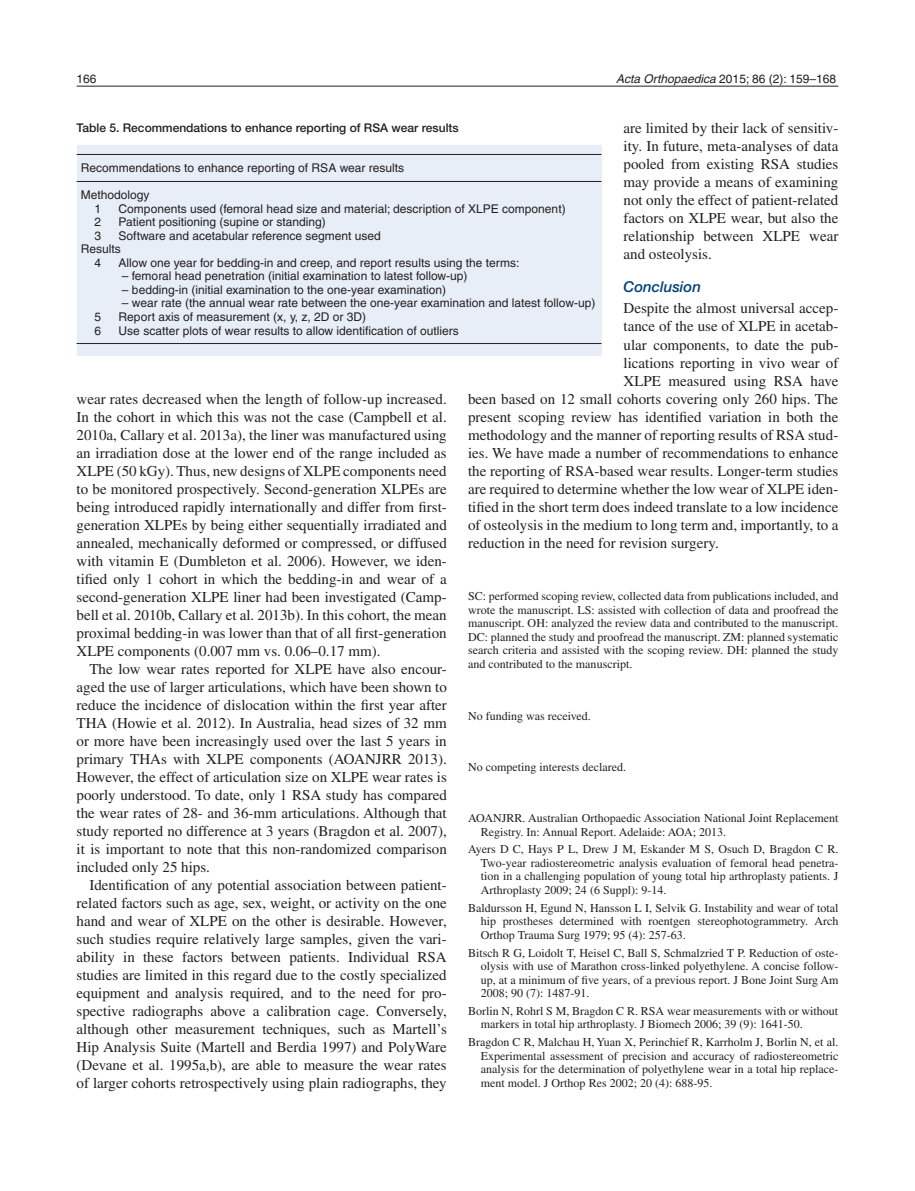
<style>
.page{position:relative;width:915px;height:1191px;background:#fff}
.page>*{position:absolute;margin:0;border:0;box-sizing:border-box;transform-origin:0 0}
.t1{font:15px/18px "Times";color:#231f20;text-align:justify}
.t2{font:italic 500 15px "Helvetica Neue LTW1 G";color:#004279}
.t3{font:12px/13.5px "Times";color:#231f20;text-align:justify}
.t4{font:12px/13.5px "Helvetica";color:#231f20}
.t5{font:500 12px "Helvetica Neue LTW1 G";color:#231f20}
.s1{font-style:italic}
</style>
<div class="page">
<hr style="left:77px;top:86px;width:761px;height:1px;background:#231f20">
<div style="left:77px;top:145px;width:524px;height:210px;background:#e8eef8"></div>
<hr style="left:77px;top:154px;width:524px;height:1px;background:#231f20">
<hr style="left:77px;top:181px;width:524px;height:1px;background:#231f20">
<hr style="left:77px;top:343px;width:524px;height:1px;background:#231f20">
<p class="t4" style="left:77px;top:72px;width:22px">166</p>
<p class="t4" style="left:615px;top:72px;width:222px"><span class="s1">Acta Orthopaedica</span> 2015; 86 (2): 159–168</p>
<p class="t5" style="left:77px;top:120px;width:383px">Table 5. Recommendations to enhance reporting of RSA wear results</p>
<p class="t4" style="left:81px;top:161px;width:325px">Recommendations to enhance reporting of RSA wear results</p>
<p class="t4" style="left:95px;top:188px;width:56px;text-indent:-14px">Methodology<br>1</p>
<p class="t4" style="left:119px;top:202px;width:448px">Components used (femoral head size and material; description of XLPE component)</p>
<p class="t4" style="left:95px;top:215px;width:8px">2</p>
<p class="t4" style="left:119px;top:215px;width:208px">Patient positioning (supine or standing)</p>
<p class="t4" style="left:95px;top:229px;width:8px">3</p>
<p class="t4" style="left:119px;top:229px;width:264px">Software and acetabular reference segment used</p>
<p class="t4" style="left:81px;top:242px;width:42px">Results</p>
<p class="t4" style="left:95px;top:256px;width:8px">4</p>
<p class="t4" style="left:119px;top:256px;width:402px">Allow one year for bedding-in and creep, and report results using the terms:</p>
<p class="t4" style="left:122px;top:269px;width:347px">– femoral head penetration (initial examination to latest follow-up)</p>
<p class="t4" style="left:122px;top:283px;width:325px">– bedding-in (initial examination to the one-year examination)</p>
<p class="t4" style="left:122px;top:296px;width:475px">– wear rate (the annual wear rate between the one-year examination and latest follow-up)</p>
<p class="t4" style="left:95px;top:310px;width:8px">5</p>
<p class="t4" style="left:119px;top:310px;width:249px">Report axis of measurement (x, y, z, 2D or 3D)</p>
<p class="t4" style="left:95px;top:323px;width:8px">6</p>
<p class="t4" style="left:119px;top:323px;width:341px">Use scatter plots of wear results to allow identification of outliers</p>
<p class="t1" style="left:623px;top:119px;width:216px">are limited by their lack of sensitiv&shy;ity. In future, meta-analyses of data pooled from existing RSA studies may provide a means of examining not only the effect of patient-related factors on XLPE wear, but also the relationship between XLPE wear and osteolysis.</p>
<p class="t2" style="left:623px;top:278px;width:79px">Conclusion</p>
<p class="t1" style="left:623px;top:299px;width:216px">Despite the almost universal accep&shy;tance of the use of XLPE in acetab&shy;ular components, to date the pub&shy;lications reporting in vivo wear of XLPE measured using RSA have</p>
<p class="t1" style="left:77px;top:389px;width:371px">wear rates decreased when the length of follow-up increased.<br>In the cohort in which this was not the case (Campbell et al.<br>2010a, Callary et al. 2013a), the liner was manufactured using an irradiation dose at the lower end of the range included as XLPE (50 kGy). Thus, new designs of XLPE components need to be monitored prospectively. Second-generation XLPEs are being introduced rapidly internationally and differ from first&shy;generation XLPEs by being either sequentially irradiated and annealed, mechanically deformed or compressed, or diffused with vitamin E (Dumbleton et al. 2006). However, we iden&shy;tified only 1 cohort in which the bedding-in and wear of a second-generation XLPE liner had been investigated (Camp&shy;bell et al. 2010b, Callary et al. 2013b). In this cohort, the mean proximal bedding-in was lower than that of all first-generation XLPE components (0.007 mm vs. 0.06–0.17 mm).</p>
<p class="t1" style="left:77px;top:659px;width:371px;text-indent:13px">The low wear rates reported for XLPE have also encour&shy;aged the use of larger articulations, which have been shown to reduce the incidence of dislocation within the first year after THA (Howie et al. 2012). In Australia, head sizes of 32 mm or more have been increasingly used over the last 5 years in primary THAs with XLPE components (AOANJRR 2013).<br>However, the effect of articulation size on XLPE wear rates is poorly understood. To date, only 1 RSA study has compared the wear rates of 28- and 36-mm articulations. Although that study reported no difference at 3 years (Bragdon et al. 2007), it is important to note that this non-randomized comparison included only 25 hips.</p>
<p class="t1" style="left:77px;top:875px;width:371px;text-indent:13px">Identification of any potential association between patient&shy;related factors such as age, sex, weight, or activity on the one hand and wear of XLPE on the other is desirable. However, such studies require relatively large samples, given the vari&shy;ability in these factors between patients. Individual RSA studies are limited in this regard due to the costly specialized equipment and analysis required, and to the need for pro&shy;spective radiographs above a calibration cage. Conversely, although other measurement techniques, such as Martell’s Hip Analysis Suite (Martell and Berdia 1997) and PolyWare (Devane et al. 1995a,b), are able to measure the wear rates of larger cohorts retrospectively using plain radiographs, they</p>
<p class="t1" style="left:468px;top:389px;width:371px">been based on 12 small cohorts covering only 260 hips. The present scoping review has identified variation in both the methodology and the manner of reporting results of RSA stud&shy;ies. We have made a number of recommendations to enhance the reporting of RSA-based wear results. Longer-term studies are required to determine whether the low wear of XLPE iden&shy;tified in the short term does indeed translate to a low incidence of osteolysis in the medium to long term and, importantly, to a reduction in the need for revision surgery.</p>
<p class="t3" style="left:468px;top:589px;width:371px">SC: performed scoping review, collected data from publications included, and wrote the manuscript. LS: assisted with collection of data and proofread the manuscript. OH: analyzed the review data and contributed to the manuscript.<br>DC: planned the study and proofread the manuscript. ZM: planned systematic search criteria and assisted with the scoping review. DH: planned the study and contributed to the manuscript.</p>
<p class="t3" style="left:468px;top:709px;width:124px">No funding was received.</p>
<p class="t3" style="left:468px;top:760px;width:159px">No competing interests declared.</p>
<p class="t3" style="left:480px;top:811px;width:359px;text-indent:-13px">AOANJRR. Australian Orthopaedic Association National Joint Replacement<br>Registry. In: Annual Report. Adelaide: AOA; 2013.</p>
<p class="t3" style="left:480px;top:842px;width:359px;text-indent:-13px">Ayers D C, Hays P L, Drew J M, Eskander M S, Osuch D, Bragdon C R.<br>Two-year radiostereometric analysis evaluation of femoral head penetra&shy;tion in a challenging population of young total hip arthroplasty patients. J Arthroplasty 2009; 24 (6 Suppl): 9-14.</p>
<p class="t3" style="left:480px;top:901px;width:359px;text-indent:-13px">Baldursson H, Egund N, Hansson L I, Selvik G. Instability and wear of total hip prostheses determined with roentgen stereophotogrammetry. Arch Orthop Trauma Surg 1979; 95 (4): 257-63.</p>
<p class="t3" style="left:480px;top:945px;width:359px;text-indent:-13px">Bitsch R G, Loidolt T, Heisel C, Ball S, Schmalzried T P. Reduction of oste&shy;olysis with use of Marathon cross-linked polyethylene. A concise follow&shy;up, at a minimum of five years, of a previous report. J Bone Joint Surg Am 2008; 90 (7): 1487-91.</p>
<p class="t3" style="left:480px;top:1004px;width:359px;text-indent:-13px">Borlin N, Rohrl S M, Bragdon C R. RSA wear measurements with or without markers in total hip arthroplasty. J Biomech 2006; 39 (9): 1641-50.</p>
<p class="t3" style="left:480px;top:1035px;width:359px;text-indent:-13px">Bragdon C R, Malchau H, Yuan X, Perinchief R, Karrholm J, Borlin N, et al.<br>Experimental assessment of precision and accuracy of radiostereometric analysis for the determination of polyethylene wear in a total hip replace&shy;ment model. J Orthop Res 2002; 20 (4): 688-95.</p>
</div>
